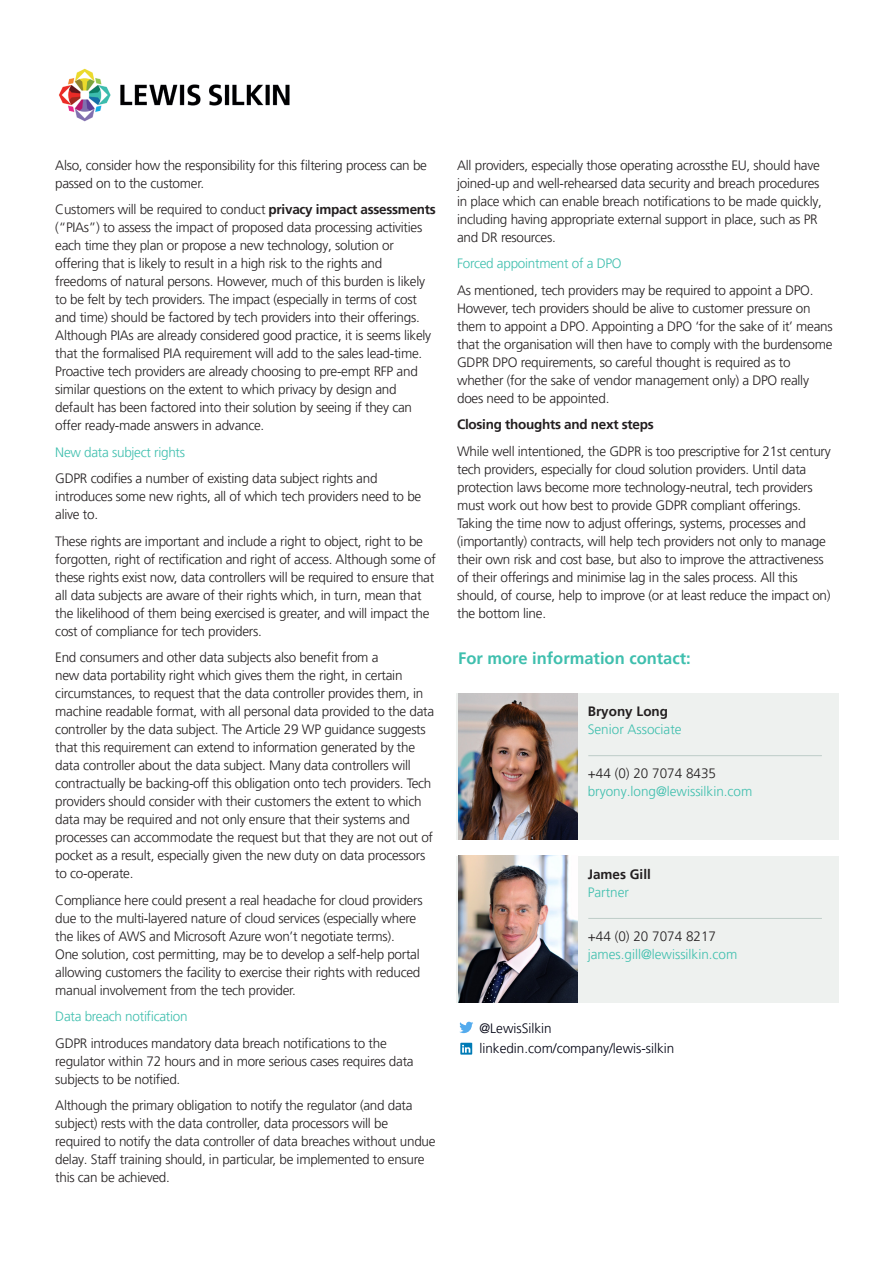
<style>
.page{position:relative;width:893px;height:1263px;background:#fff}
.page>*{position:absolute;margin:0;border:0;box-sizing:border-box;transform-origin:0 0}
.Sub_Head_1{font:700 16.5px "Frutiger LT Pro";color:#3fbfae}
._2_Sider_Body_Text{font:300 13.5px/18px "Frutiger LT Pro";letter-spacing:-.02em;color:#231f20}
._2_Sider_Body_Text-2{font:300 13.5px/18px "Frutiger LT Pro";color:#3fbfae}
._2_Sider_Body_Text-3{font:300 13.5px "Frutiger LT Pro";letter-spacing:-.02em;color:#3fbfae}
.t1{font:300 13.5px "Frutiger LT Pro";color:#000212}
._2_Sider_Body_Text-4{font:700 13.5px "Frutiger LT Pro";letter-spacing:-.02em;color:#231f20}
._2_Sider_Body_Text-5{font:700 13.5px/18px "Frutiger LT Pro";color:#231f20}
.s1{font-weight:700}
.s2{font-weight:700;color:#231f20}
.s3{color:#231f20}
.s4{font-weight:300;color:#3fbfae}
</style>
<div class="page">
<img style="left:59px;top:68px;width:231px;height:54px">
<div style="left:456px;top:856px;width:383px;height:147px;background:#eef1ef"></div>
<img style="left:458px;top:856px;width:119px;height:147px">
<hr style="left:588px;top:918px;width:234px;height:1px;background:#becdc8">
<div style="left:456px;top:693px;width:383px;height:147px;background:#eef1ef"></div>
<img style="left:458px;top:693px;width:119px;height:147px">
<hr style="left:588px;top:755px;width:234px;height:1px;background:#becdc8">
<svg style="left:460px;top:1043px;width:12px;height:11px"></svg>
<svg style="left:459px;top:1022px;width:14px;height:11px"></svg>
<p class="_2_Sider_Body_Text" style="left:55px;top:156px;width:373px">Also, consider how the responsibility for this filtering process can be passed on to the customer.</p>
<p class="_2_Sider_Body_Text" style="left:55px;top:200px;width:382px">Customers will be required to conduct <span class="s1">privacy impact assessments </span>(“PIAs”) to assess the impact of proposed data processing activities each time they plan or propose a new technology, solution or offering that is likely to result in a high risk to the rights and freedoms of natural persons. However, much of this burden is likely to be felt by tech providers. The impact (especially in terms of cost and time) should be factored by tech providers into their offerings.<br>Although PIAs are already considered good practice, it is seems likely that the formalised PIA requirement will add to the sales lead-time.<br>Proactive tech providers are already choosing to pre-empt RFP and similar questions on the extent to which privacy by design and default has been factored into their solution by seeing if they can offer ready-made answers in advance.</p>
<p class="_2_Sider_Body_Text-3" style="left:55px;top:444px;width:131px">New data subject rights</p>
<p class="_2_Sider_Body_Text" style="left:55px;top:470px;width:368px">GDPR codifies a number of existing data subject rights and introduces some new rights, all of which tech providers need to be alive to.</p>
<p class="_2_Sider_Body_Text" style="left:55px;top:532px;width:382px">These rights are important and include a right to object, right to be forgotten, right of rectification and right of access. Although some of these rights exist now, data controllers will be required to ensure that all data subjects are aware of their rights which, in turn, mean that the likelihood of them being exercised is greater, and will impact the cost of compliance for tech providers.</p>
<p class="_2_Sider_Body_Text" style="left:55px;top:649px;width:380px">End consumers and other data subjects also benefit from a<br>new data portability right which gives them the right, in certain circumstances, to request that the data controller provides them, in machine readable format, with all personal data provided to the data controller by the data subject. The Article 29 WP guidance suggests that this requirement can extend to information generated by the data controller about the data subject. Many data controllers will contractually be backing-off this obligation onto tech providers. Tech providers should consider with their customers the extent to which data may be required and not only ensure that their systems and processes can accommodate the request but that they are not out of pocket as a result, especially given the new duty on data processors to co-operate.</p>
<p class="_2_Sider_Body_Text" style="left:55px;top:891px;width:369px">Compliance here could present a real headache for cloud providers due to the multi-layered nature of cloud services (especially where the likes of AWS and Microsoft Azure won’t negotiate terms).<br>One solution, cost permitting, may be to develop a self-help portal allowing customers the facility to exercise their rights with reduced manual involvement from the tech provider.</p>
<p class="_2_Sider_Body_Text-3" style="left:55px;top:1009px;width:134px">Data breach notification</p>
<p class="_2_Sider_Body_Text" style="left:55px;top:1034px;width:360px">GDPR introduces mandatory data breach notifications to the regulator within 72 hours and in more serious cases requires data subjects to be notified.</p>
<p class="_2_Sider_Body_Text" style="left:55px;top:1097px;width:382px">Although the primary obligation to notify the regulator (and data subject) rests with the data controller, data processors will be required to notify the data controller of data breaches without undue delay. Staff training should, in particular, be implemented to ensure this can be achieved.</p>
<p class="_2_Sider_Body_Text" style="left:457px;top:156px;width:366px">All providers, especially those operating acrossthe EU, should have joined-up and well-rehearsed data security and breach procedures in place which can enable breach notifications to be made quickly, including having appropriate external support in place, such as PR and DR resources.</p>
<p class="_2_Sider_Body_Text-3" style="left:457px;top:256px;width:166px">Forced appointment of a DPO</p>
<p class="_2_Sider_Body_Text" style="left:457px;top:281px;width:377px">As mentioned, tech providers may be required to appoint a DPO.<br>However, tech providers should be alive to customer pressure on them to appoint a DPO. Appointing a DPO ‘for the sake of it’ means that the organisation will then have to comply with the burdensome GDPR DPO requirements, so careful thought is required as to whether (for the sake of vendor management only) a DPO really does need to be appointed.</p>
<p class="_2_Sider_Body_Text-4" style="left:457px;top:416px;width:198px">Closing thoughts and next steps</p>
<p class="_2_Sider_Body_Text" style="left:457px;top:442px;width:375px">While well intentioned, the GDPR is too prescriptive for 21st century tech providers, especially for cloud solution providers. Until data protection laws become more technology-neutral, tech providers must work out how best to provide GDPR compliant offerings.<br>Taking the time now to adjust offerings, systems, processes and (importantly) contracts, will help tech providers not only to manage their own risk and cost base, but also to improve the attractiveness of their offerings and minimise lag in the sales process. All this should, of course, help to improve (or at least reduce the impact on) the bottom line.</p>
<p class="Sub_Head_1" style="left:458px;top:648px;width:234px">For more information contact:</p>
<p class="_2_Sider_Body_Text-2" style="left:588px;top:703px;width:95px"><span class="s2">Bryony Long<br></span>Senior Associate</p>
<p class="_2_Sider_Body_Text-2" style="left:588px;top:764px;width:166px"><span class="s3">+44 (0) 20 7074 8435 </span>bryony.long@lewissilkin.com</p>
<p class="_2_Sider_Body_Text-5" style="left:588px;top:865px;width:65px">James Gill<br><span class="s4">Partner</span></p>
<p class="_2_Sider_Body_Text-2" style="left:588px;top:927px;width:151px"><span class="s3">+44 (0) 20 7074 8217 </span>james.gill@lewissilkin.com</p>
<p class="t1" style="left:479px;top:1020px;width:74px">@LewisSilkin</p>
<p class="t1" style="left:479px;top:1040px;width:197px">linkedin.com/company/lewis-silkin</p>
</div>
